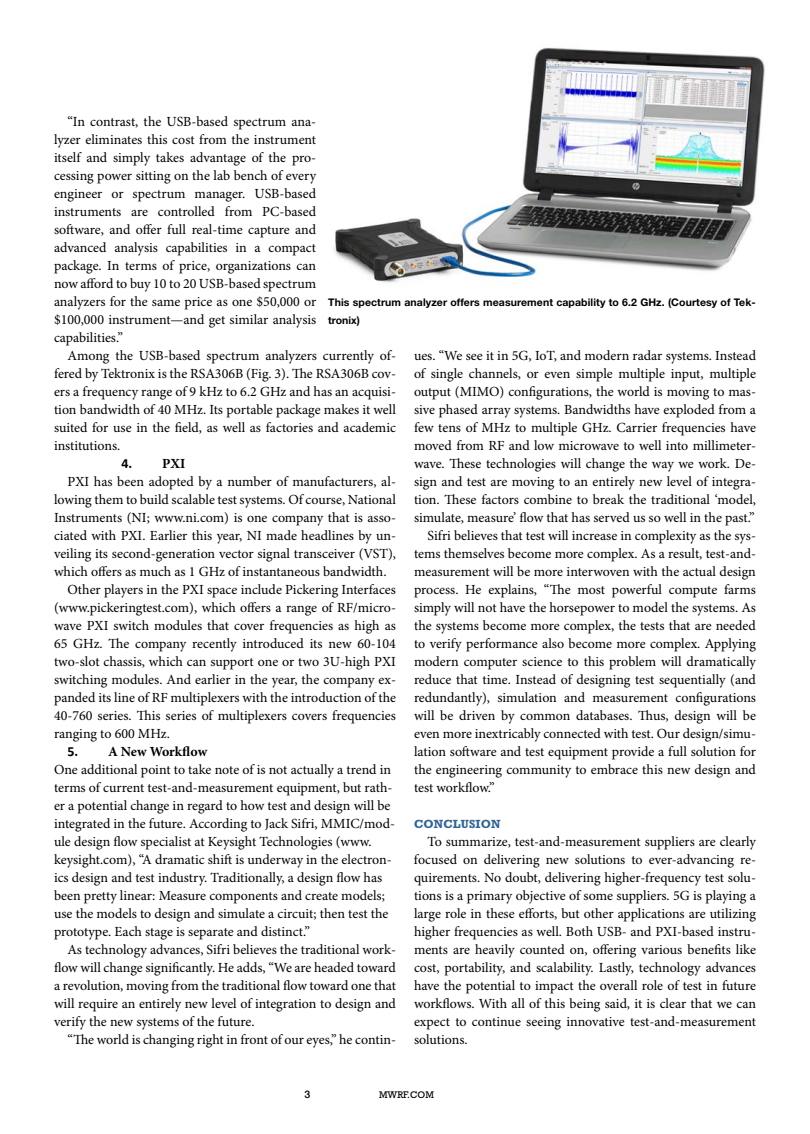
<style>
.page{position:relative;width:810px;height:1134px;background:#fff}
.page>*{position:absolute;margin:0;border:0;box-sizing:border-box;transform-origin:0 0}
.t1{font:13.95px/18px "Minion Pro";color:#000;text-align:justify}
.t2{font:700 13.95px "Minion Pro";color:#000}
.t3{font:700 12px "Rockwell Std";letter-spacing:.01em;color:#326493}
.t4{font:700 10.5px/18px "Helvetica Neue LT Std";letter-spacing:.01em;color:#000}
.t5{font:500 10.5px "Helvetica Neue LT Std";color:#000}
.t6{font:9.75px "Rockwell Std";color:#000}
.s1{font-family:"Calibri"}
.s2{font-family:"Calibri";font-weight:700}
.s3{font-weight:700}
</style>
<div class="page">
<img style="left:333px;top:47px;width:432px;height:236px">
<p class="t1" style="left:54px;top:113px;width:264px;text-indent:14px">“In contrast, the USB-based spectrum ana&shy;lyzer eliminates this cost from the instrument itself and simply takes advantage of the pro&shy;cessing power sitting on the lab bench of every engineer or spectrum manager. USB-based instruments are controlled from PC-based software, and offer full real-time capture and advanced analysis capabilities in a compact package. In terms of price, organizations can now afford to buy 10 to 20 USB-based spectrum analyzers for the same price as one $50,000 or $100,000 instrument—and get similar analysis capabilities.”</p>
<p class="t1" style="left:54px;top:347px;width:344px;text-indent:14px">Among the USB-based spectrum analyzers currently of&shy;fered by Tektronix is the RSA306B (Fig. 3). The RSA306B cov&shy;ers a frequency range of 9 kHz to 6.2 GHz and has an acquisi&shy;tion bandwidth of 40 MHz. Its portable package makes it well suited for use in the field, as well as factories and academic institutions.</p>
<p class="t2" style="left:122px;top:455px;width:65px"><span class="s1">4.</span> PXI</p>
<p class="t1" style="left:68px;top:473px;width:330px">PXI has been adopted by a number of manufacturers, al-</p>
<p class="t1" style="left:54px;top:491px;width:343px">lowing them to build scalable test systems. Of course, National</p>
<p class="t1" style="left:54px;top:509px;width:344px">Instruments (NI; www.ni.com) is one company that is asso-</p>
<p class="t1" style="left:54px;top:527px;width:344px">ciated with PXI. Earlier this year, NI made headlines by un-</p>
<p class="t1" style="left:54px;top:545px;width:344px">veiling its second-generation vector signal transceiver (VST),</p>
<p class="t1" style="left:54px;top:563px;width:334px">which offers as much as 1 GHz of instantaneous bandwidth.</p>
<p class="t1" style="left:68px;top:581px;width:330px">Other players in the PXI space include Pickering Interfaces</p>
<p class="t1" style="left:54px;top:599px;width:344px">(www.pickeringtest.com), which offers a range of RF/micro-</p>
<p class="t1" style="left:54px;top:617px;width:343px">wave PXI switch modules that cover frequencies as high as</p>
<p class="t1" style="left:54px;top:635px;width:343px">65 GHz. The company recently introduced its new 60-104</p>
<p class="t1" style="left:54px;top:653px;width:343px">two-slot chassis, which can support one or two 3U-high PXI</p>
<p class="t1" style="left:54px;top:671px;width:344px">switching modules. And earlier in the year, the company ex-</p>
<p class="t1" style="left:54px;top:689px;width:344px">panded its line of RF multiplexers with the introduction of the</p>
<p class="t1" style="left:54px;top:707px;width:343px">40-760 series. This series of multiplexers covers frequencies</p>
<p class="t1" style="left:54px;top:725px;width:117px">ranging to 600 MHz.</p>
<p class="t1" style="left:54px;top:743px;width:343px;text-align:left;text-indent:14px"><span class="s2">5.</span> <span class="s3">A New Workflow<br></span>One additional point to take note of is not actually a trend in terms of current test-and-measurement equipment, but rath&shy;er a potential change in regard to how test and design will be integrated in the future. According to Jack Sifri, MMIC/mod&shy;ule design flow specialist at Keysight Technologies (www. keysight.com), “A dramatic shift is underway in the electron&shy;ics design and test industry. Traditionally, a design flow has been pretty linear: Measure components and create models; use the models to design and simulate a circuit; then test the prototype. Each stage is separate and distinct.”</p>
<p class="t1" style="left:54px;top:941px;width:344px;text-indent:14px">As technology advances, Sifri believes the traditional work&shy;flow will change significantly. He adds, “We are headed toward a revolution, moving from the traditional flow toward one that will require an entirely new level of integration to design and verify the new systems of the future.</p>
<p class="t1" style="left:68px;top:1031px;width:330px">“The world is changing right in front of our eyes,” he contin-</p>
<p class="t4" style="left:328px;top:293px;width:429px">This spectrum analyzer offers measurement capability to 6.2 GHz. (Courtesy of Tek&shy;tronix)</p>
<p class="t1" style="left:414px;top:347px;width:344px">ues. “We see it in 5G, IoT, and modern radar systems. Instead</p>
<p class="t1" style="left:414px;top:365px;width:344px">of single channels, or even simple multiple input, multiple</p>
<p class="t1" style="left:414px;top:383px;width:344px">output (MIMO) configurations, the world is moving to mas-</p>
<p class="t1" style="left:414px;top:401px;width:344px">sive phased array systems. Bandwidths have exploded from a</p>
<p class="t1" style="left:414px;top:419px;width:344px">few tens of MHz to multiple GHz. Carrier frequencies have</p>
<p class="t1" style="left:414px;top:437px;width:343px">moved from RF and low microwave to well into millimeter-</p>
<p class="t1" style="left:414px;top:455px;width:344px">wave. These technologies will change the way we work. De-</p>
<p class="t1" style="left:414px;top:473px;width:344px">sign and test are moving to an entirely new level of integra-</p>
<p class="t1" style="left:414px;top:491px;width:344px">tion. These factors combine to break the traditional ‘model,</p>
<p class="t1" style="left:414px;top:509px;width:342px">simulate, measure’ flow that has served us so well in the past.”</p>
<p class="t1" style="left:428px;top:527px;width:330px">Sifri believes that test will increase in complexity as the sys-</p>
<p class="t1" style="left:414px;top:545px;width:344px">tems themselves become more complex. As a result, test-and-</p>
<p class="t1" style="left:414px;top:563px;width:343px">measurement will be more interwoven with the actual design</p>
<p class="t1" style="left:414px;top:581px;width:344px">process. He explains, “The most powerful compute farms</p>
<p class="t1" style="left:414px;top:599px;width:344px">simply will not have the horsepower to model the systems. As</p>
<p class="t1" style="left:414px;top:617px;width:344px">the systems become more complex, the tests that are needed</p>
<p class="t1" style="left:414px;top:635px;width:344px">to verify performance also become more complex. Applying</p>
<p class="t1" style="left:414px;top:653px;width:344px">modern computer science to this problem will dramatically</p>
<p class="t1" style="left:414px;top:671px;width:344px">reduce that time. Instead of designing test sequentially (and</p>
<p class="t1" style="left:414px;top:689px;width:344px">redundantly), simulation and measurement configurations</p>
<p class="t1" style="left:414px;top:707px;width:344px">will be driven by common databases. Thus, design will be</p>
<p class="t1" style="left:414px;top:725px;width:344px">even more inextricably connected with test. Our design/simu-</p>
<p class="t1" style="left:414px;top:743px;width:344px">lation software and test equipment provide a full solution for</p>
<p class="t1" style="left:414px;top:761px;width:343px">the engineering community to embrace this new design and</p>
<p class="t1" style="left:414px;top:779px;width:82px">test workflow.”</p>
<p class="t3" style="left:414px;top:817px;width:88px">CONCLUSION</p>
<p class="t1" style="left:414px;top:833px;width:344px;text-indent:14px">To summarize, test-and-measurement suppliers are clearly focused on delivering new solutions to ever-advancing re&shy;quirements. No doubt, delivering higher-frequency test solu&shy;tions is a primary objective of some suppliers. 5G is playing a large role in these efforts, but other applications are utilizing higher frequencies as well. Both USB- and PXI-based instru&shy;ments are heavily counted on, offering various benefits like cost, portability, and scalability. Lastly, technology advances have the potential to impact the overall role of test in future workflows. With all of this being said, it is clear that we can expect to continue seeing innovative test-and-measurement solutions.</p>
<p class="t5" style="left:305px;top:1088px;width:7px">3</p>
<p class="t6" style="left:379px;top:1089px;width:56px">MWRF.COM</p>
</div>
